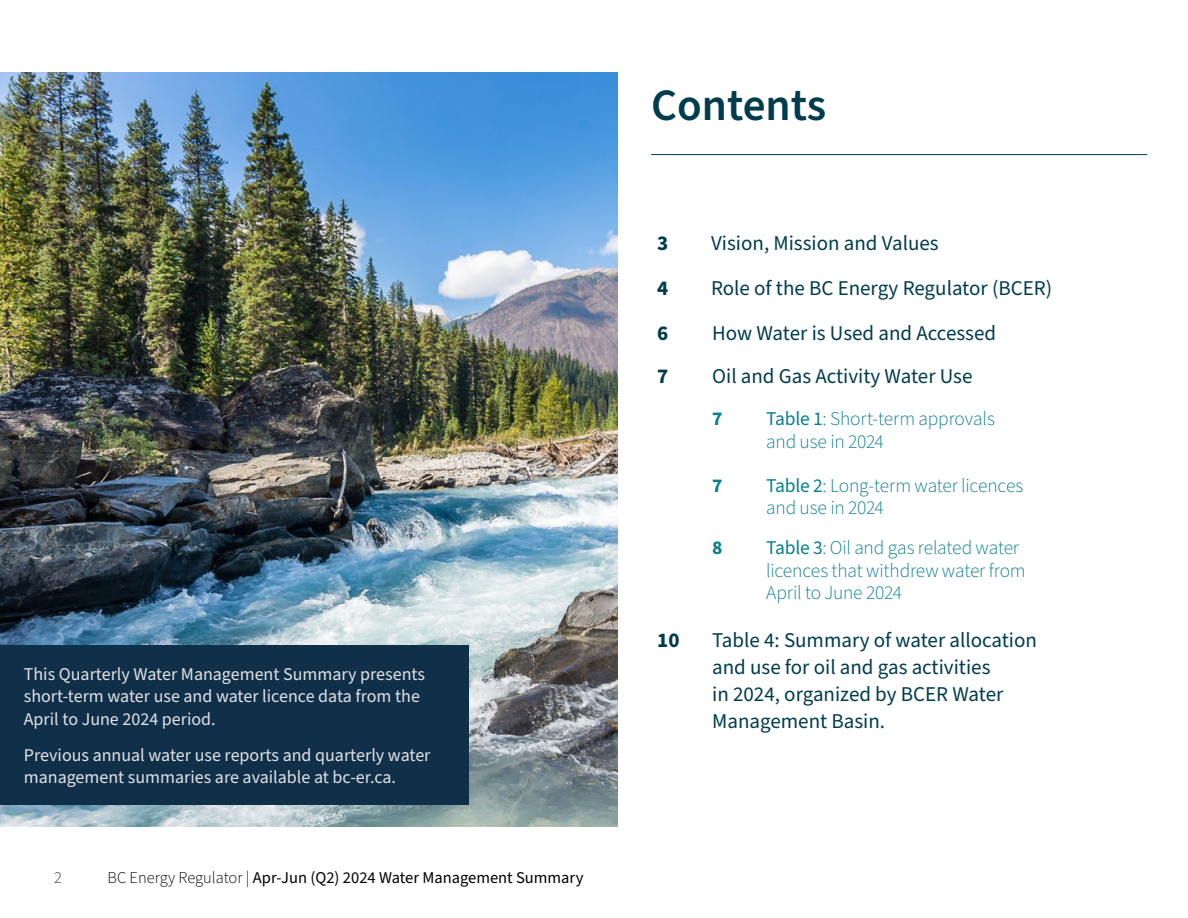
<style>
.page{position:relative;width:1188px;height:918px;background:#fff}
.page>*{position:absolute;margin:0;border:0;box-sizing:border-box;transform-origin:0 0}
.t1{font:600 45px "Source Sans Pro";color:#003d4c}
.t2{font:21px/27px "Source Sans Pro";color:#003d4c}
.t3{font:700 21px "Source Sans Pro";color:#003d4c}
.t4{font:300 19.5px/22.5px "Source Sans Pro";letter-spacing:-.01em;color:#087f8c}
.t5{font:700 19.5px "Source Sans Pro";color:#087f8c}
.t6{font:18px/22.5px "Source Sans Pro";color:#e1e0e5}
.t7{font:16.5px "Source Sans Pro";color:#000}
.t8{font:200 16.5px "Source Sans Pro";color:#000}
.s1{font-weight:300}
.s2{font-weight:400}
</style>
<div class="page">
<img style="left:0;top:72px;width:617px;height:755px">
<hr style="left:651px;top:154px;width:496px;height:1px;background:#003d4c">
<div style="left:0;top:646px;width:469px;height:159px;background:#103049"></div>
<p class="t6" style="left:24px;top:663px;width:403px">This Quarterly Water Management Summary presents short-term water use and water licence data from the<br>April to June 2024 period.</p>
<p class="t6" style="left:24px;top:744px;width:408px">Previous annual water use reports and quarterly water management summaries are available at bc-er.ca.</p>
<p class="t8" style="left:54px;top:866px;width:9px">2</p>
<p class="t7" style="left:108px;top:866px;width:477px"><span class="s1">BC Energy Regulator |</span> Apr-Jun (Q2) 2024 Water Management Summary</p>
<h1 class="t1" style="left:651px;top:75px;width:176px">Contents</h1>
<p class="t3" style="left:657px;top:228px;width:13px">3</p>
<p class="t2" style="left:711px;top:230px;width:229px">Vision, Mission and Values</p>
<p class="t3" style="left:657px;top:274px;width:13px">4</p>
<p class="t2" style="left:711px;top:266px;width:343px;line-height:45px">Role of the BC Energy Regulator (BCER)<br>How Water is Used and Accessed</p>
<p class="t3" style="left:657px;top:319px;width:13px">6</p>
<p class="t3" style="left:657px;top:362px;width:13px">7</p>
<p class="t2" style="left:712px;top:363px;width:262px">Oil and Gas Activity Water Use</p>
<p class="t3" style="left:657px;top:626px;width:24px">10</p>
<p class="t5" style="left:712px;top:406px;width:12px">7</p>
<p class="t4" style="left:766px;top:408px;width:230px"><span class="s2">Table 1</span>: Short-term approvals and use in 2024</p>
<p class="t5" style="left:712px;top:472px;width:12px">7</p>
<p class="t4" style="left:766px;top:475px;width:259px"><span class="s2">Table 2</span>: Long-term water licences and use in 2024</p>
<p class="t5" style="left:712px;top:535px;width:12px">8</p>
<p class="t4" style="left:766px;top:537px;width:261px"><span class="s2">Table 3</span>: Oil and gas related water licences that withdrew water from<br>April to June 2024</p>
<p class="t2" style="left:712px;top:627px;width:326px">Table 4: Summary of water allocation and use for oil and gas activities<br>in 2024, organized by BCER Water<br>Management Basin.</p>
</div>
